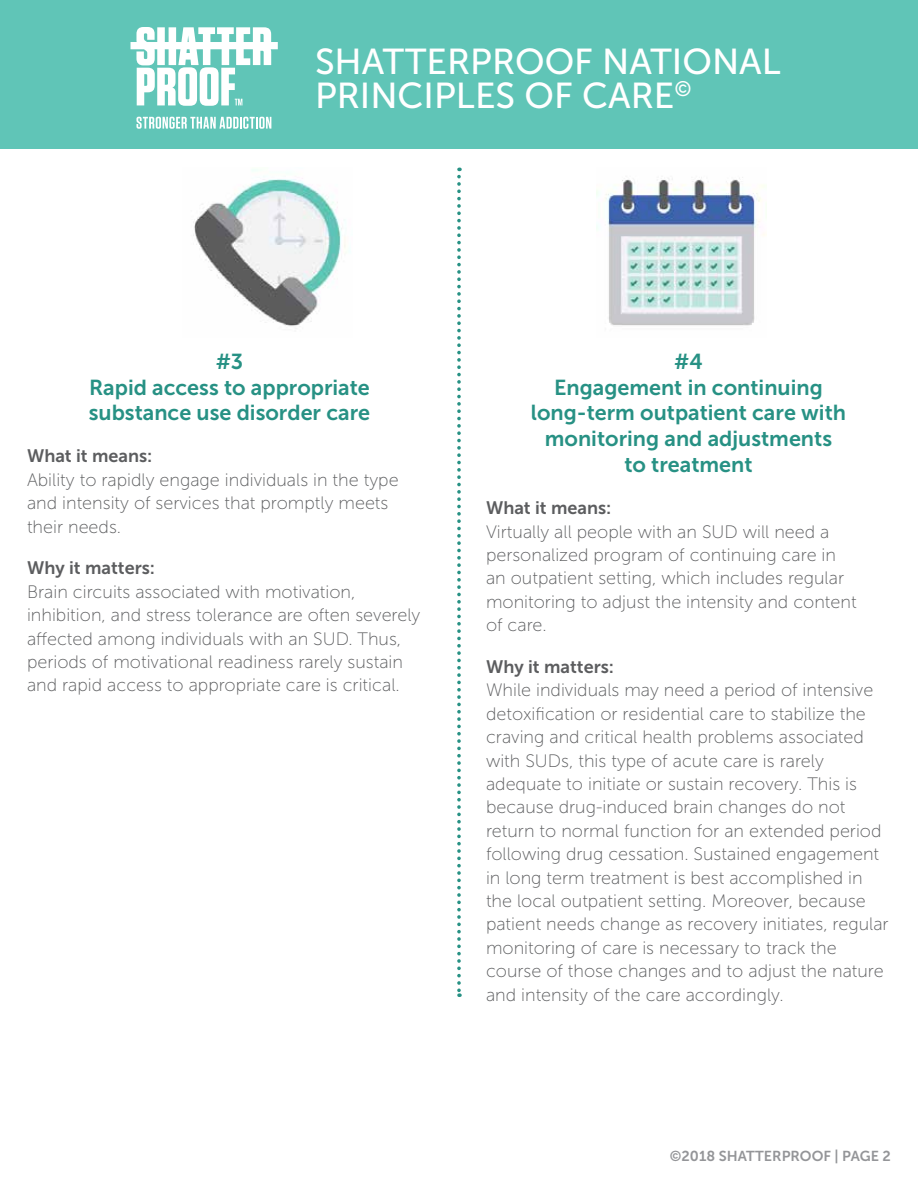
<style>
.page{position:relative;width:918px;height:1188px;background:#fff}
.page>*{position:absolute;margin:0;border:0;box-sizing:border-box;transform-origin:0 0}
.t1{font:36px/34.2px "Museo Sans 500";color:#fff}
.t2{font:21.6px/26px "Museo Sans 700";color:#279184;text-align:center}
.t3{font:18px/23.4px "Museo Sans 100";color:#5c5d5f}
.t4{font:18px "Museo Sans 700";color:#5c5d5f}
.t5{font:14.4px "Museo Sans 700";color:#949598}
</style>
<div class="page">
<div style="left:0;top:0;width:918px;height:148px;background:#60c5b7"></div>
<svg style="left:136px;top:117px;width:135px;height:12px"></svg>
<svg style="left:130px;top:27px;width:148px;height:79px"></svg>
<svg style="left:457px;top:177px;width:4px;height:820px"></svg>
<img style="left:193px;top:169px;width:157px;height:157px">
<img style="left:597px;top:177px;width:168px;height:149px">
<h1 class="t1" style="left:315px;top:45px;width:467px">SHATTERPROOF NATIONAL<br>PRINCIPLES OF CARE<sup>©</sup></h1>
<p class="t2" style="left:89px;top:348px;width:283px">#3<br>Rapid access to appropriate substance use disorder care</p>
<p class="t4" style="left:27px;top:446px;width:127px">What it means:</p>
<p class="t3" style="left:27px;top:468px;width:373px">Ability to rapidly engage individuals in the type and intensity of services that promptly meets their needs.</p>
<p class="t4" style="left:27px;top:558px;width:130px">Why it matters:</p>
<p class="t3" style="left:27px;top:580px;width:395px">Brain circuits associated with motivation, inhibition, and stress tolerance are often severely affected among individuals with an SUD. Thus, periods of motivational readiness rarely sustain and rapid access to appropriate care is critical.</p>
<p class="t2" style="left:531px;top:348px;width:317px">#4<br>Engagement in continuing long-term outpatient care with monitoring and adjustments<br>to treatment</p>
<p class="t4" style="left:486px;top:498px;width:127px">What it means:</p>
<p class="t3" style="left:486px;top:520px;width:372px">Virtually all people with an SUD will need a personalized program of continuing care in an outpatient setting, which includes regular monitoring to adjust the intensity and content of care.</p>
<p class="t4" style="left:486px;top:657px;width:130px">Why it matters:</p>
<p class="t3" style="left:486px;top:679px;width:404px">While individuals may need a period of intensive detoxification or residential care to stabilize the craving and critical health problems associated with SUDs, this type of acute care is rarely adequate to initiate or sustain recovery. This is because drug-induced brain changes do not return to normal function for an extended period following drug cessation. Sustained engagement in long term treatment is best accomplished in the local outpatient setting. Moreover, because patient needs change as recovery initiates, regular monitoring of care is necessary to track the course of those changes and to adjust the nature and intensity of the care accordingly.</p>
<p class="t5" style="left:670px;top:1148px;width:223px">©2018 SHATTERPROOF | PAGE 2</p>
</div>
